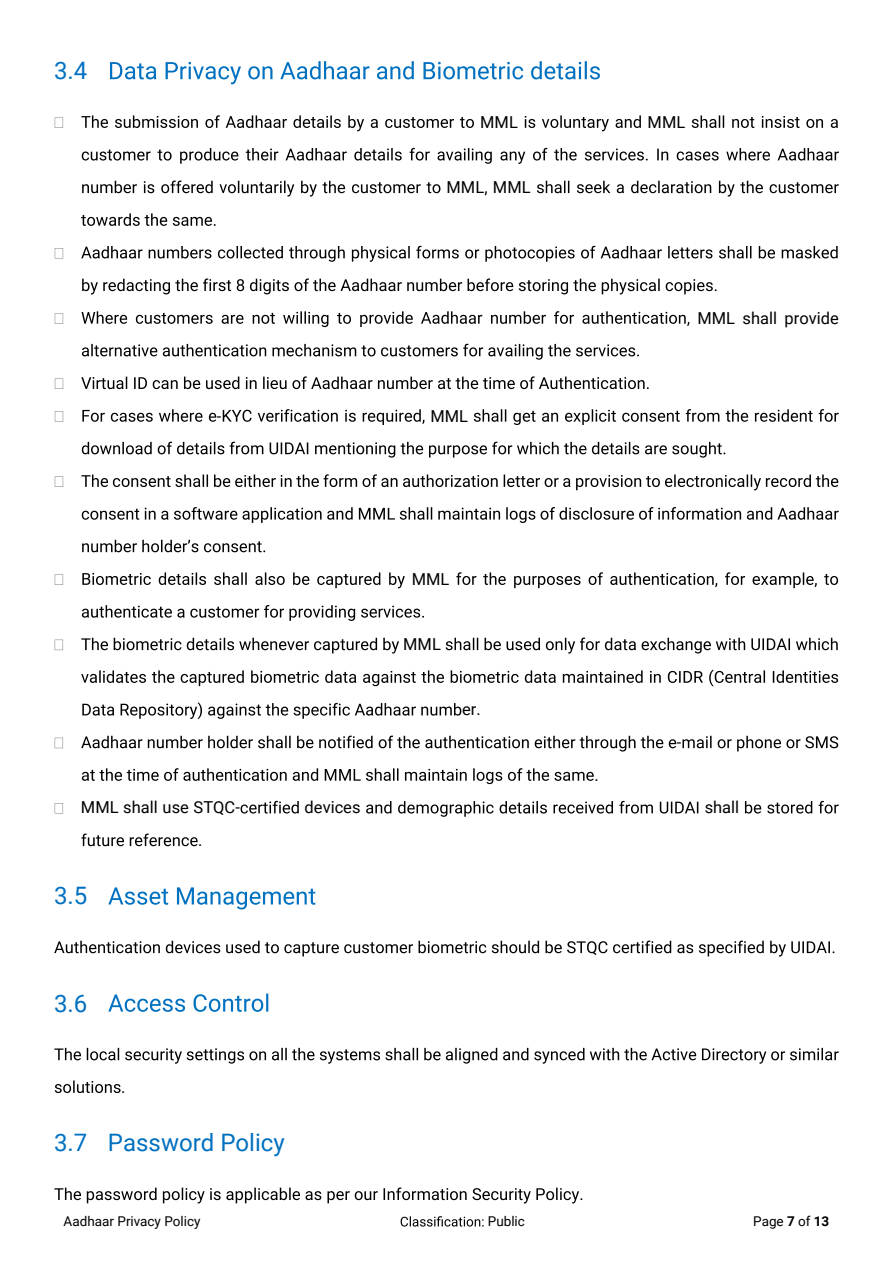
<style>
.page{position:relative;width:893px;height:1263px;background:#fff}
.page>*{position:absolute;margin:0;border:0;box-sizing:border-box;transform-origin:0 0}
.t1{font:24px "Roboto";color:#0070c0}
.t2{font:16.5px "Roboto";color:#000}
.t3{font:13.5px "Roboto";color:#000}
.s1{font-weight:700}
</style>
<div class="page">
<svg style="left:401px;top:1216px;width:83px;height:10px"></svg>
<svg style="left:110px;top:61px;width:490px;height:23px"></svg>
<svg style="left:55px;top:118px;width:8px;height:10px"></svg>
<svg style="left:81px;top:115px;width:393px;height:16px"></svg>
<svg style="left:525px;top:115px;width:116px;height:16px"></svg>
<svg style="left:692px;top:115px;width:146px;height:13px"></svg>
<svg style="left:82px;top:148px;width:757px;height:16px"></svg>
<svg style="left:82px;top:181px;width:358px;height:16px"></svg>
<svg style="left:537px;top:181px;width:302px;height:16px"></svg>
<svg style="left:81px;top:213px;width:135px;height:13px"></svg>
<svg style="left:55px;top:248px;width:8px;height:10px"></svg>
<svg style="left:81px;top:246px;width:757px;height:16px"></svg>
<svg style="left:82px;top:278px;width:635px;height:16px"></svg>
<svg style="left:55px;top:313px;width:8px;height:11px"></svg>
<svg style="left:82px;top:311px;width:607px;height:16px"></svg>
<svg style="left:82px;top:344px;width:557px;height:16px"></svg>
<svg style="left:55px;top:379px;width:8px;height:10px"></svg>
<svg style="left:81px;top:376px;width:568px;height:13px"></svg>
<svg style="left:55px;top:411px;width:8px;height:11px"></svg>
<svg style="left:82px;top:409px;width:134px;height:13px"></svg>
<svg style="left:223px;top:409px;width:201px;height:16px"></svg>
<svg style="left:474px;top:409px;width:365px;height:16px"></svg>
<svg style="left:82px;top:442px;width:643px;height:16px"></svg>
<svg style="left:55px;top:477px;width:8px;height:10px"></svg>
<svg style="left:81px;top:474px;width:757px;height:16px"></svg>
<svg style="left:82px;top:507px;width:757px;height:16px"></svg>
<svg style="left:82px;top:540px;width:183px;height:12px"></svg>
<svg style="left:55px;top:574px;width:8px;height:11px"></svg>
<svg style="left:82px;top:572px;width:323px;height:16px"></svg>
<svg style="left:456px;top:572px;width:361px;height:16px"></svg>
<svg style="left:824px;top:574px;width:14px;height:11px"></svg>
<svg style="left:82px;top:605px;width:342px;height:16px"></svg>
<svg style="left:55px;top:640px;width:8px;height:10px"></svg>
<svg style="left:81px;top:638px;width:318px;height:16px"></svg>
<svg style="left:446px;top:638px;width:392px;height:16px"></svg>
<svg style="left:81px;top:669px;width:757px;height:17px"></svg>
<svg style="left:82px;top:702px;width:379px;height:17px"></svg>
<svg style="left:55px;top:738px;width:8px;height:10px"></svg>
<svg style="left:81px;top:736px;width:595px;height:15px"></svg>
<svg style="left:682px;top:736px;width:156px;height:15px"></svg>
<svg style="left:82px;top:768px;width:512px;height:16px"></svg>
<svg style="left:55px;top:803px;width:8px;height:10px"></svg>
<svg style="left:241px;top:801px;width:58px;height:12px"></svg>
<svg style="left:366px;top:801px;width:25px;height:12px"></svg>
<svg style="left:398px;top:801px;width:300px;height:16px"></svg>
<svg style="left:745px;top:801px;width:94px;height:12px"></svg>
<svg style="left:81px;top:833px;width:117px;height:13px"></svg>
<svg style="left:108px;top:887px;width:207px;height:22px"></svg>
<svg style="left:54px;top:941px;width:359px;height:15px"></svg>
<svg style="left:419px;top:940px;width:415px;height:17px"></svg>
<svg style="left:108px;top:993px;width:160px;height:19px"></svg>
<svg style="left:54px;top:1048px;width:212px;height:16px"></svg>
<svg style="left:272px;top:1048px;width:567px;height:16px"></svg>
<svg style="left:55px;top:1080px;width:66px;height:13px"></svg>
<svg style="left:54px;top:1187px;width:528px;height:16px"></svg>
<h1 class="t1" style="left:54px;top:54px;width:35px">3.4</h1>
<p class="t2" style="left:480px;top:110px;width:39px">MML</p>
<p class="t2" style="left:648px;top:110px;width:39px">MML</p>
<p class="t2" style="left:447px;top:176px;width:86px">MML MML</p>
<p class="t2" style="left:217px;top:404px;width:6px">-</p>
<p class="t2" style="left:430px;top:404px;width:39px">MML</p>
<p class="t2" style="left:698px;top:306px;width:143px">MML shall provide</p>
<p class="t2" style="left:412px;top:567px;width:39px">MML</p>
<p class="t2" style="left:403px;top:633px;width:39px">MML</p>
<p class="t2" style="left:462px;top:698px;width:20px">er.</p>
<p class="t2" style="left:594px;top:763px;width:6px">.</p>
<p class="t2" style="left:677px;top:731px;width:6px">-</p>
<p class="t2" style="left:81px;top:796px;width:160px">MML shall use STQC-</p>
<p class="t2" style="left:305px;top:796px;width:57px">devices</p>
<p class="t2" style="left:705px;top:796px;width:36px">shall</p>
<p class="t2" style="left:198px;top:829px;width:6px">.</p>
<h1 class="t1" style="left:54px;top:879px;width:35px">3.5</h1>
<h1 class="t1" style="left:54px;top:986px;width:35px">3.6</h1>
<p class="t2" style="left:121px;top:1075px;width:6px">.</p>
<h1 class="t1" style="left:54px;top:1126px;width:232px">3.7 Password Policy</h1>
<p class="t3" style="left:64px;top:1212px;width:138px">Aadhaar Privacy Policy</p>
<p class="t3" style="left:488px;top:1212px;width:39px">Public</p>
<p class="t3" style="left:753px;top:1212px;width:78px">Page <span class="s1">7</span> of <span class="s1">13</span></p>
</div>
